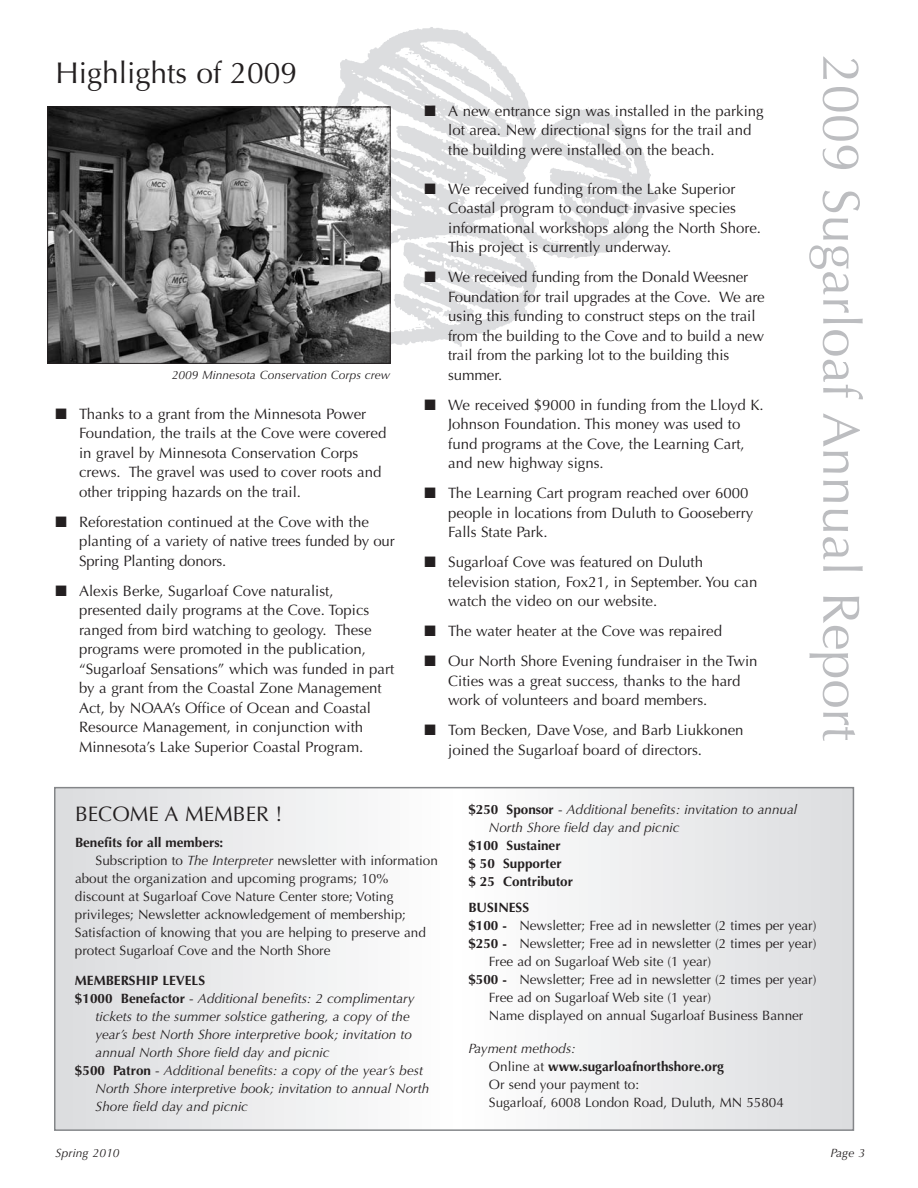
<style>
.page{position:relative;width:918px;height:1188px;background:#fff}
.page>*{position:absolute;margin:0;border:0;box-sizing:border-box;transform-origin:0 0}
.t1{font:52.5px "Optima";color:#bcbdc0}
.t2{font:30px "Optima";color:#231f20}
.t3{font:21px "Optima";color:#231f20}
.t4{font:15px/19.5px "Optima";color:#231f20}
.t5{font:13.5px/18px "Optima";color:#231f20}
.t6{font:italic 13.5px/18px "Optima";color:#231f20}
.t7{font:700 13.5px/18px "Optima";color:#231f20}
.t8{font:italic 12px "Optima";color:#231f20}
.s1{font-style:italic}
.s2{font-weight:700;font-style:normal}
.s3{font-style:normal}
.s4{font-weight:700}
</style>
<div class="page">
<img style="left:316px;top:27px;width:342px;height:320px">
<img style="left:49px;top:109px;width:340px;height:253px">
<div style="left:47px;top:107px;width:344px;height:257px;border:1px solid #231f20"></div>
<svg style="left:57px;top:790px;width:794px;height:338px"></svg>
<div style="left:54px;top:787px;width:800px;height:344px;border:2px solid #848689"></div>
<h2 class="t2" style="left:56px;top:55px;width:243px">Highlights of 2009</h2>
<h1 class="t1" style="left:872px;top:56px;width:687px;rotate:90deg">2009 Sugarloaf Annual Report</h1>
<p class="t4" style="left:448px;top:101px;width:317px;text-indent:-24px">■ A new entrance sign was installed in the parking lot area. New directional signs for the trail and the building were installed on the beach.</p>
<p class="t4" style="left:448px;top:179px;width:314px;text-indent:-24px">■ We received funding from the Lake Superior Coastal program to conduct invasive species informational workshops along the North Shore.<br>This project is currently underway.</p>
<p class="t4" style="left:448px;top:268px;width:318px;text-indent:-24px">■ We received funding from the Donald Weesner Foundation for trail upgrades at the Cove. We are using this funding to construct steps on the trail from the building to the Cove and to build a new trail from the parking lot to the building this summer.</p>
<p class="t4" style="left:448px;top:395px;width:317px;text-indent:-24px">■ We received $9000 in funding from the Lloyd K.<br>Johnson Foundation. This money was used to fund programs at the Cove, the Learning Cart, and new highway signs.</p>
<p class="t4" style="left:448px;top:484px;width:307px;text-indent:-24px">■ The Learning Cart program reached over 6000 people in locations from Duluth to Gooseberry<br>Falls State Park.</p>
<p class="t4" style="left:448px;top:553px;width:311px;text-indent:-24px">■ Sugarloaf Cove was featured on Duluth television station, Fox21, in September. You can watch the video on our website.</p>
<p class="t4" style="left:425px;top:622px;width:299px">■ The water heater at the Cove was repaired</p>
<p class="t4" style="left:448px;top:652px;width:311px;text-indent:-24px">■ Our North Shore Evening fundraiser in the Twin<br>Cities was a great success, thanks to the hard work of volunteers and board members.</p>
<p class="t4" style="left:448px;top:721px;width:297px;text-indent:-24px">■ Tom Becken, Dave Vose, and Barb Liukkonen joined the Sugarloaf board of directors.</p>
<p class="t8" style="left:172px;top:368px;width:220px">2009 Minnesota Conservation Corps crew</p>
<p class="t4" style="left:79px;top:404px;width:309px;text-indent:-24px">■ Thanks to a grant from the Minnesota Power Foundation, the trails at the Cove were covered in gravel by Minnesota Conservation Corps crews. The gravel was used to cover roots and other tripping hazards on the trail.</p>
<p class="t4" style="left:79px;top:512px;width:317px;text-indent:-24px">■ Reforestation continued at the Cove with the planting of a variety of native trees funded by our<br>Spring Planting donors.</p>
<p class="t4" style="left:79px;top:581px;width:317px;text-indent:-24px">■ Alexis Berke, Sugarloaf Cove naturalist, presented daily programs at the Cove. Topics ranged from bird watching to geology. These programs were promoted in the publication, “Sugarloaf Sensations” which was funded in part by a grant from the Coastal Zone Management Act, by NOAA’s Office of Ocean and Coastal Resource Management, in conjunction with Minnesota’s Lake Superior Coastal Program.</p>
<h3 class="t3" style="left:75px;top:802px;width:209px">BECOME A MEMBER !</h3>
<p class="t7" style="left:75px;top:833px;width:150px">Benefits for all members:</p>
<p class="t5" style="left:96px;top:851px;width:344px">Subscription to <span class="s1">The Interpreter</span> newsletter with information</p>
<p class="t5" style="left:75px;top:869px;width:315px">about the organization and upcoming programs; 10%</p>
<p class="t5" style="left:75px;top:887px;width:320px">discount at Sugarloaf Cove Nature Center store; Voting</p>
<p class="t5" style="left:75px;top:905px;width:332px">privileges; Newsletter acknowledgement of membership;</p>
<p class="t5" style="left:75px;top:923px;width:352px">Satisfaction of knowing that you are helping to preserve and</p>
<p class="t5" style="left:75px;top:941px;width:257px">protect Sugarloaf Cove and the North Shore</p>
<p class="t7" style="left:75px;top:971px;width:132px">MEMBERSHIP LEVELS</p>
<p class="t6" style="left:75px;top:989px;width:341px"><span class="s2">$1000 Benefactor</span> <span class="s3">-</span> Additional benefits: 2 complimentary</p>
<p class="t6" style="left:96px;top:1007px;width:316px">tickets to the summer solstice gathering, a copy of the</p>
<p class="t6" style="left:96px;top:1025px;width:318px">year’s best North Shore interpretive book; invitation to</p>
<p class="t6" style="left:96px;top:1043px;width:235px">annual North Shore field day and picnic</p>
<p class="t6" style="left:75px;top:1061px;width:350px"><span class="s2">$500 Patron</span> <span class="s3">-</span> Additional benefits: a copy of the year’s best</p>
<p class="t6" style="left:96px;top:1079px;width:335px">North Shore interpretive book; invitation to annual North</p>
<p class="t6" style="left:96px;top:1097px;width:154px">Shore field day and picnic</p>
<p class="t6" style="left:489px;top:801px;width:310px;text-indent:-21px"><span class="s2">$250 Sponsor</span> <span class="s3">-</span> Additional benefits: invitation to annual<br>North Shore field day and picnic</p>
<p class="t7" style="left:468px;top:837px;width:106px">$100 Sustainer<br>$ 50 Supporter<br>$ 25 Contributor</p>
<p class="t7" style="left:468px;top:898px;width:62px">BUSINESS</p>
<p class="t5" style="left:468px;top:916px;width:350px"><span class="s4">$100 -</span> Newsletter; Free ad in newsletter (2 times per year)</p>
<p class="t5" style="left:468px;top:934px;width:350px"><span class="s4">$250 -</span> Newsletter; Free ad in newsletter (2 times per year)</p>
<p class="t5" style="left:489px;top:952px;width:224px">Free ad on Sugarloaf Web site (1 year)</p>
<p class="t5" style="left:468px;top:970px;width:350px"><span class="s4">$500 -</span> Newsletter; Free ad in newsletter (2 times per year)</p>
<p class="t5" style="left:489px;top:988px;width:224px">Free ad on Sugarloaf Web site (1 year)</p>
<p class="t5" style="left:489px;top:1006px;width:316px">Name displayed on annual Sugarloaf Business Banner</p>
<p class="t5" style="left:489px;top:1039px;width:296px;text-indent:-21px"><span class="s1">Payment methods:<br></span>Online at <span class="s4">www.sugarloafnorthshore.org<br></span>Or send your payment to:<br>Sugarloaf, 6008 London Road, Duluth, MN 55804</p>
<p class="t8" style="left:56px;top:1146px;width:66px">Spring 2010</p>
<p class="t8" style="left:830px;top:1146px;width:36px">Page 3</p>
</div>
